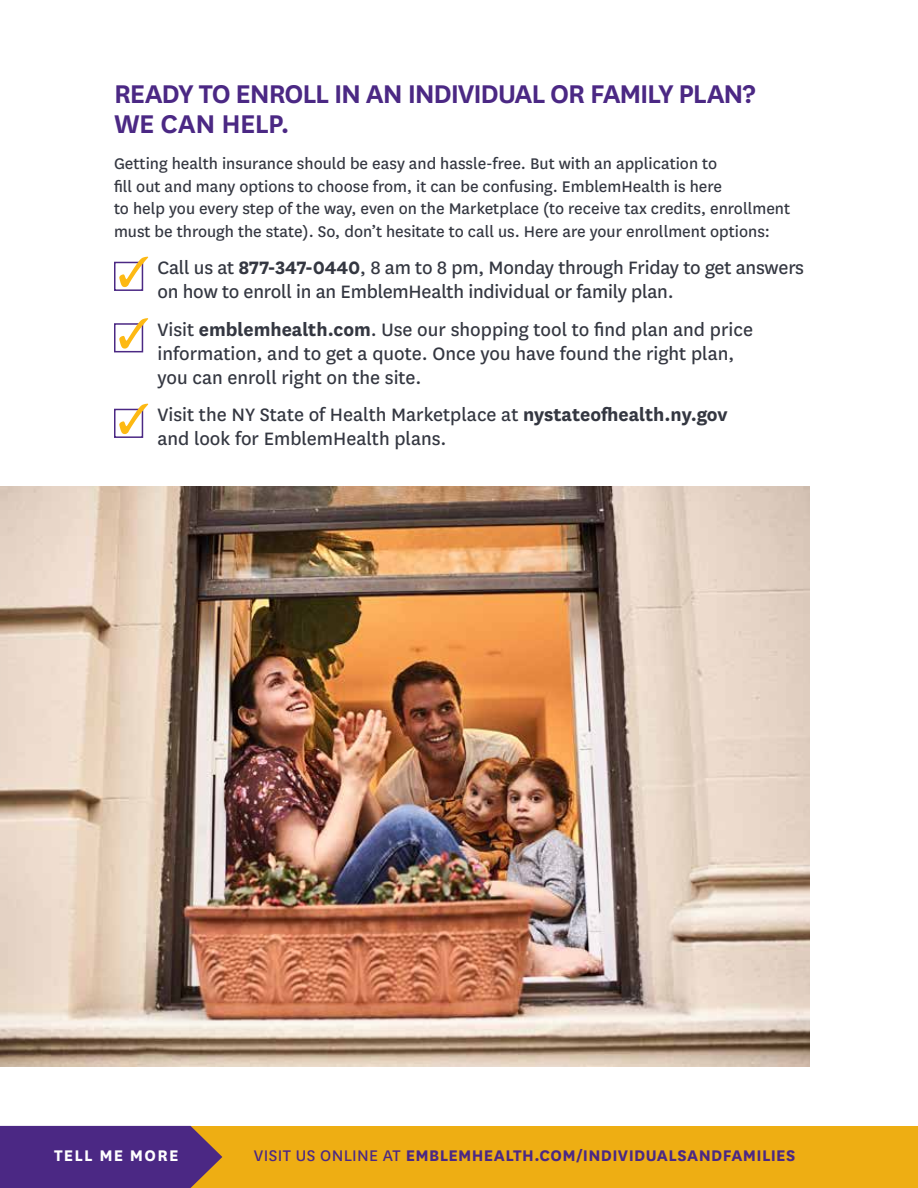
<style>
.page{position:relative;width:918px;height:1188px;background:#fff}
.page>*{position:absolute;margin:0;border:0;box-sizing:border-box;transform-origin:0 0}
.t1{font:600 30px/30px "National";letter-spacing:-.035em;color:#4b2884}
.t2{font:21px/24px "National";color:#343741}
.t3{font:18px/22.5px "National";color:#343741}
.t4{font:700 18px "National";letter-spacing:.02em;color:#4b2884}
.t5{font:700 18px "National";letter-spacing:.07em;color:#fff}
.s1{font-weight:700}
.s2{font-weight:400}
</style>
<div class="page">
<div style="left:0;top:1126px;width:918px;height:62px;background:#eeae13"></div>
<div style="left:0;top:1126px;width:222px;height:62px;background:#4b2884"></div>
<div style="left:114px;top:262px;width:29px;height:29px;border:2px solid #4b2884"></div>
<svg style="left:119px;top:257px;width:29px;height:30px"></svg>
<div style="left:114px;top:323px;width:29px;height:29px;border:2px solid #4b2884"></div>
<svg style="left:119px;top:318px;width:29px;height:31px"></svg>
<div style="left:114px;top:409px;width:29px;height:29px;border:2px solid #4b2884"></div>
<svg style="left:119px;top:404px;width:29px;height:30px"></svg>
<img style="left:0;top:487px;width:810px;height:580px">
<h1 class="t1" style="left:114px;top:77px;width:643px">READY TO ENROLL IN AN INDIVIDUAL OR FAMILY PLAN?<br>WE CAN HELP.</h1>
<p class="t3" style="left:114px;top:152px;width:678px">Getting health insurance should be easy and hassle-free. But with an application to<br>fill out and many options to choose from, it can be confusing. EmblemHealth is here<br>to help you every step of the way, even on the Marketplace (to receive tax credits, enrollment must be through the state). So, don’t hesitate to call us. Here are your enrollment options:</p>
<p class="t2" style="left:158px;top:255px;width:648px">Call us at <span class="s1">877-347-0440</span>, 8 am to 8 pm, Monday through Friday to get answers on how to enroll in an EmblemHealth individual or family plan.</p>
<p class="t2" style="left:158px;top:316px;width:597px">Visit <span class="s1">emblemhealth.com</span>. Use our shopping tool to find plan and price information, and to get a quote. Once you have found the right plan, you can enroll right on the site.</p>
<p class="t2" style="left:158px;top:402px;width:572px">Visit the NY State of Health Marketplace at <span class="s1">nystateofhealth.ny.gov </span>and look for EmblemHealth plans.</p>
<p class="t5" style="left:54px;top:1143px;width:126px">TELL ME MORE</p>
<p class="t4" style="left:254px;top:1143px;width:543px"><span class="s2">VISIT US ONLINE AT</span> EMBLEMHEALTH.COM/INDIVIDUALSANDFAMILIES</p>
</div>
